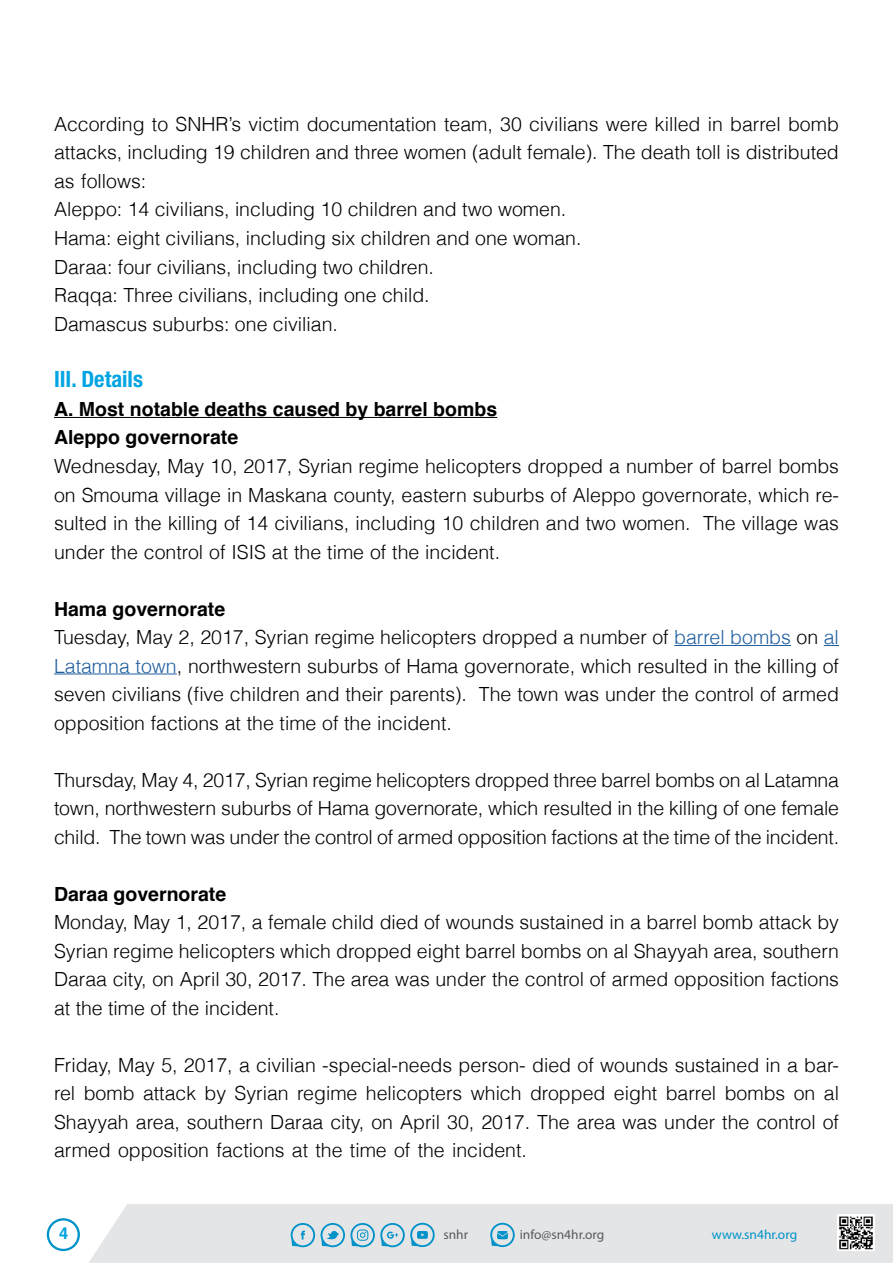
<style>
.page{position:relative;width:893px;height:1263px;background:#fff}
.page>*{position:absolute;margin:0;border:0;box-sizing:border-box;transform-origin:0 0}
.t1{font:700 condensed 22.5px "Helvetica Neue";color:#00a4e2}
.t2{font:300 19.5px/28.5px "Helvetica";color:#000}
.t3{font:700 19.5px/28.5px "Helvetica";color:#000}
.t4{font:700 16.5px "Helvetica";color:#00a4e2}
.t5{font:13.35px "Myriad Pro";color:#58595b}
.t6{font:13.35px "Myriad Pro";color:#0092c8}
.s1{color:#215e9e}
</style>
<div class="page">
<div style="left:89px;top:1204px;width:804px;height:59px;background:#e4e5e6"></div>
<svg style="left:291px;top:1223px;width:24px;height:24px"></svg>
<svg style="left:321px;top:1223px;width:114px;height:24px;background:#a1ccdd"></svg>
<svg style="left:490px;top:1223px;width:25px;height:24px"></svg>
<img style="left:837px;top:1214px;width:37px;height:37px">
<svg style="left:47px;top:1218px;width:33px;height:33px"></svg>
<hr style="left:54px;top:417px;width:443px;height:1px;background:#000">
<hr style="left:674px;top:645px;width:117px;height:1px;background:#215e9e">
<svg style="left:824px;top:645px;width:15px;height:1px"></svg>
<hr style="left:54px;top:673px;width:123px;height:1px;background:#215e9e">
<p class="t2" style="left:54px;top:109px;width:786px">According to SNHRs’ victim documentation team, 30 civilians were killed in barrel bomb attacks, including 19 children and three women (adult female .) The death toll is distributed as follows:<br>Aleppo: 14 civilians, including 10 children and two women.<br>Hama: eight civilians, including six children and one woman.<br>Daraa: four civilians, including two children.<br>Raqqa: Three civilians, including one child.<br>Damascus suburbs: one civilian.</p>
<p class="t1" style="left:54px;top:361px;width:90px">III. Details</p>
<p class="t3" style="left:54px;top:394px;width:445px">A. Most notable deaths caused by barrel bombs<br>Aleppo governorate</p>
<p class="t2" style="left:54px;top:451px;width:786px">Wednesday, May 10, 2017, Syrian regime helicopters dropped a number of barrel bombs</p>
<p class="t2" style="left:703px;top:508px;width:137px">The village was</p>
<p class="t2" style="left:54px;top:479px;width:786px">on Smouma village in Maskana county, eastern suburbs of Aleppo governorate, which re-</p>
<p class="t2" style="left:54px;top:536px;width:448px">under the control of ISIS at the time of the incident.</p>
<p class="t2" style="left:54px;top:508px;width:638px">sulted in the killing of 14 civilians, including 10 children and two women.</p>
<p class="t3" style="left:54px;top:594px;width:173px">Hama governorate</p>
<p class="t2" style="left:54px;top:622px;width:786px">Tuesday, May 2, 2017, Syrian regime helicopters dropped a number of <span class="s1">barrel bombs</span> on <span class="s1">al</span></p>
<p class="t2" style="left:54px;top:650px;width:786px"><span class="s1">Latamna town</span>, northwestern suburbs of Hama governorate, which resulted in the killing of</p>
<p class="t2" style="left:479px;top:679px;width:362px">The town was under the control of armed</p>
<p class="t2" style="left:54px;top:679px;width:415px">seven civilians (five children and their parents .) opposition factions at the time of the incident.</p>
<p class="t2" style="left:54px;top:764px;width:787px;text-align:justify">Thursday, May 4, 2017, Syrian regime helicopters dropped three barrel bombs on al Latamna town, northwestern suburbs of Hama governorate, which resulted in the killing of one female child. The town was under the control of armed opposition factions at the time of the incident.</p>
<p class="t3" style="left:54px;top:879px;width:174px">Daraa governorate</p>
<p class="t2" style="left:54px;top:907px;width:786px;text-align:justify">Monday, May 1, 2017, a female child died of wounds sustained in a barrel bomb attack by Syrian regime helicopters which dropped eight barrel bombs on al Shayyah area, southern Daraa city, on April 30, 2017. The area was under the control of armed opposition factions at the time of the incident.</p>
<p class="t2" style="left:54px;top:1049px;width:786px">Friday, May 5, 2017, a civilian -special-needs person- died of wounds sustained in a bar-</p>
<p class="t2" style="left:54px;top:1106px;width:786px">Shayyah area, southern Daraa city, on April 30, 2017. The area was under the control of armed opposition factions at the time of the incident.</p>
<p class="t2" style="left:54px;top:1078px;width:786px">rel bomb attack by Syrian regime helicopters which dropped eight barrel bombs on al</p>
<p class="t4" style="left:59px;top:1223px;width:11px">4</p>
<p class="t5" style="left:443px;top:1226px;width:26px">snhr</p>
<p class="t5" style="left:520px;top:1226px;width:86px">info@sn4hr.org</p>
<p class="t6" style="left:712px;top:1226px;width:87px">www.sn4hr.org</p>
</div>
